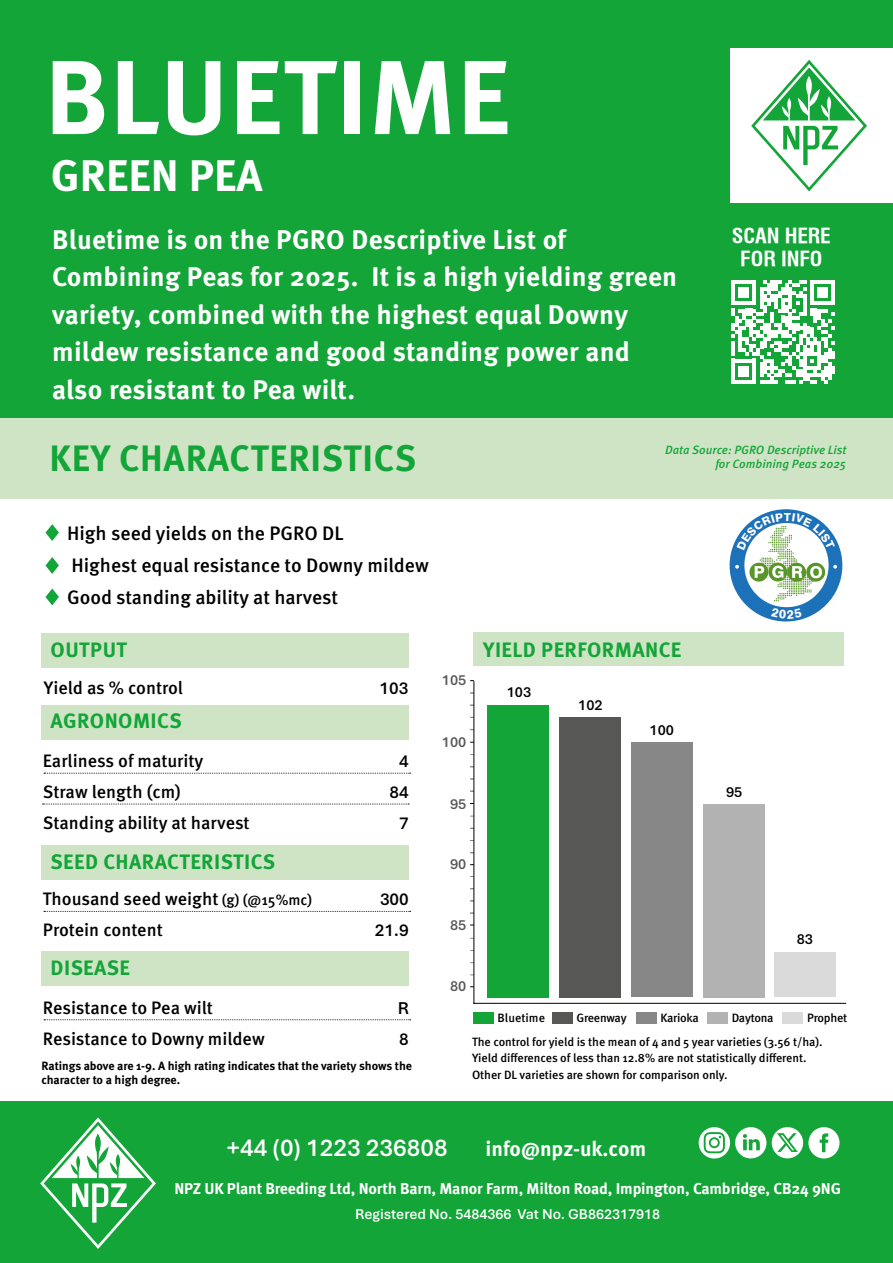
<style>
.page{position:relative;width:893px;height:1263px;background:#fff}
.page>*{position:absolute;margin:0;border:0;box-sizing:border-box;transform-origin:0 0}
.t1{font:700 105px "Meta Pro";letter-spacing:.01em;color:#fff}
.t2{font:700 44.25px "Meta Pro";color:#fff}
.t3{font:700 36.75px "Meta Pro";letter-spacing:.02em;color:#13a538}
.t4{font:700 27px/37.5px "Meta Pro";letter-spacing:.01em;color:#fff}
.t5{font:600 25.5px "Aptos";color:#fff}
.t6{font:700 21px "Meta Pro";letter-spacing:-.005em;color:#fff}
.t7{font:700 20.85px "Meta Pro";letter-spacing:.02em;color:#13a538}
.t8{font:20.1px/23.1px "Swiss 721 Bold Condensed BT";letter-spacing:-.005em;color:#fff;text-align:center;scale:1.07 1}
.t9{font:500 19.5px/31.5px "Meta Pro";color:#000}
.t10{font:500 18px "Meta Pro";color:#000}
.t11{font:600 18px "Aptos";color:#000}
.t12{font:700 15.75px "Meta Pro";letter-spacing:-.01em;color:#fff}
.t13{font:600 15.3px "Aptos";color:#575756}
.t14{font:600 15.3px "Aptos";color:#000}
.t15{font:600 15px "Aptos";color:#fff}
.t16{font:500 12.15px "Meta Pro";letter-spacing:-.02em;color:#000}
.t17{font:500 12.15px "Meta Pro";color:#000}
.t18{font:500 12px/16.5px "Meta Pro";letter-spacing:-.005em;color:#000}
.t19{font:700 12px/14.4px "Meta Pro";letter-spacing:-.005em;color:#000}
.t20{font:italic 500 12px/14.4px "Meta Pro";color:#13a538;text-align:right}
.s1{font-size:15px}
</style>
<div class="page">
<div style="left:0;top:412px;width:893px;height:87px;background:#cfe4c5"></div>
<div style="left:42px;top:633px;width:367px;height:35px;background:#cfe4c5"></div>
<div style="left:42px;top:705px;width:367px;height:34px;background:#cfe4c5"></div>
<svg style="left:44px;top:773px;width:367px;height:1px"></svg>
<svg style="left:43px;top:804px;width:366px;height:1px"></svg>
<div style="left:0;top:0;width:893px;height:417px;background:#13a538"></div>
<svg style="left:731px;top:280px;width:104px;height:104px"></svg>
<div style="left:730px;top:48px;width:163px;height:155px;background:#fff"></div>
<svg style="left:751px;top:60px;width:116px;height:131px"></svg>
<svg style="left:45px;top:524px;width:14px;height:17px"></svg>
<svg style="left:45px;top:557px;width:14px;height:17px"></svg>
<svg style="left:45px;top:588px;width:14px;height:17px"></svg>
<div style="left:473px;top:633px;width:371px;height:33px;background:#cfe4c5"></div>
<div style="left:473px;top:1012px;width:20px;height:12px;background:#13a538"></div>
<div style="left:552px;top:1012px;width:20px;height:11px;background:#575756"></div>
<svg style="left:727px;top:507px;width:118px;height:117px"></svg>
<div style="left:730px;top:509px;width:112px;height:112px;background:#1d71b8;border-radius:50%"></div>
<div style="left:744px;top:523px;width:85px;height:84px;background:#fff;border-radius:50%"></div>
<div style="left:42px;top:845px;width:367px;height:35px;background:#cfe4c5"></div>
<svg style="left:44px;top:911px;width:367px;height:1px"></svg>
<div style="left:42px;top:951px;width:367px;height:35px;background:#cfe4c5"></div>
<svg style="left:44px;top:1019px;width:367px;height:1px"></svg>
<div style="left:636px;top:1012px;width:20px;height:11px;background:#878787"></div>
<div style="left:707px;top:1012px;width:21px;height:11px;background:#b3b2b2"></div>
<div style="left:783px;top:1012px;width:20px;height:11px;background:#dadada"></div>
<div style="left:0;top:1102px;width:893px;height:161px;background:#13a538"></div>
<svg style="left:40px;top:1117px;width:116px;height:132px"></svg>
<svg style="left:772px;top:1127px;width:67px;height:31px"></svg>
<svg style="left:699px;top:1127px;width:67px;height:31px"></svg>
<hr style="left:473px;top:1003px;width:373px;height:1px;background:#000">
<hr style="left:473px;top:681px;width:1px;height:323px;background:#000">
<div style="left:487px;top:705px;width:62px;height:292px;background:#13a538"></div>
<div style="left:559px;top:717px;width:62px;height:280px;background:#575756"></div>
<div style="left:631px;top:743px;width:62px;height:254px;background:#878787"></div>
<div style="left:703px;top:804px;width:62px;height:193px;background:#b3b2b2"></div>
<div style="left:774px;top:952px;width:62px;height:45px;background:#dadada"></div>
<svg style="left:735px;top:512px;width:102px;height:89px"></svg>
<h1 class="t1" style="left:45px;top:16px;width:467px">BLUETIME</h1>
<h2 class="t2" style="left:51px;top:141px;width:213px">GREEN PEA</h2>
<p class="t4" style="left:52px;top:219px;width:627px">Bluetime is on the PGRO Descriptive List of Combining Peas for 2025. It is a high yielding green variety, combined with the highest equal Downy mildew resistance and good standing power and also resistant to Pea wilt.</p>
<p class="t8" style="left:732px;top:224px;width:94px">SCAN HERE<br>FOR INFO</p>
<h3 class="t3" style="left:50px;top:430px;width:368px">KEY CHARACTERISTICS</h3>
<p class="t20" style="left:665px;top:442px;width:183px">Data Source: PGRO Descriptive List for Combining Peas 2025</p>
<p class="t9" style="left:67px;top:517px;width:363px">High seed yields on the PGRO DL<br>Highest equal resistance to Downy mildew<br>Good standing ability at harvest</p>
<p class="t7" style="left:51px;top:634px;width:78px">OUTPUT</p>
<p class="t10" style="left:44px;top:674px;width:140px">Yield as % control</p>
<p class="t11" style="left:380px;top:676px;width:30px">103</p>
<p class="t7" style="left:51px;top:705px;width:133px">AGRONOMICS</p>
<p class="t10" style="left:43px;top:747px;width:162px">Earliness of maturity</p>
<p class="t11" style="left:399px;top:749px;width:11px">4</p>
<p class="t10" style="left:43px;top:778px;width:140px">Straw length (cm)</p>
<p class="t11" style="left:390px;top:780px;width:21px">84</p>
<p class="t10" style="left:43px;top:809px;width:208px">Standing ability at harvest</p>
<p class="t11" style="left:399px;top:811px;width:11px">7</p>
<p class="t7" style="left:51px;top:845px;width:226px">SEED CHARACTERISTICS</p>
<p class="t10" style="left:43px;top:885px;width:271px">Thousand seed weight <span class="s1">(g) (@15%mc)</span></p>
<p class="t11" style="left:380px;top:887px;width:30px">300</p>
<p class="t10" style="left:43px;top:916px;width:122px">Protein content</p>
<p class="t11" style="left:375px;top:918px;width:36px">21.9</p>
<p class="t7" style="left:51px;top:951px;width:81px">DISEASE</p>
<p class="t10" style="left:43px;top:993px;width:172px">Resistance to Pea wilt</p>
<p class="t11" style="left:398px;top:995px;width:13px">R</p>
<p class="t10" style="left:43px;top:1025px;width:223px">Resistance to Downy mildew</p>
<p class="t11" style="left:399px;top:1027px;width:11px">8</p>
<p class="t19" style="left:41px;top:1058px;width:372px">Ratings above are 1-9. A high rating indicates that the variety shows the character to a high degree.</p>
<p class="t13" style="left:442px;top:669px;width:26px">105</p>
<p class="t13" style="left:442px;top:731px;width:26px">100</p>
<p class="t7" style="left:483px;top:634px;width:200px">YIELD PERFORMANCE</p>
<p class="t14" style="left:507px;top:682px;width:26px">103</p>
<p class="t14" style="left:578px;top:695px;width:26px">102</p>
<p class="t14" style="left:650px;top:720px;width:26px">100</p>
<p class="t13" style="left:450px;top:794px;width:18px">95</p>
<p class="t13" style="left:450px;top:854px;width:18px">90</p>
<p class="t14" style="left:726px;top:782px;width:18px">95</p>
<p class="t13" style="left:450px;top:914px;width:18px">85</p>
<p class="t13" style="left:450px;top:976px;width:18px">80</p>
<p class="t17" style="left:498px;top:1009px;width:49px">Bluetime</p>
<p class="t16" style="left:576px;top:1008px;width:52px">Greenway</p>
<p class="t14" style="left:797px;top:928px;width:18px">83</p>
<p class="t16" style="left:660px;top:1008px;width:40px">Karioka</p>
<p class="t16" style="left:732px;top:1008px;width:43px">Daytona</p>
<p class="t16" style="left:807px;top:1008px;width:42px">Prophet</p>
<p class="t18" style="left:472px;top:1032px;width:352px">The control for yield is the mean of 4 and 5 year varieties (3.56 t/ha).<br>Yield differences of less than 12.8% are not statistically different.<br>Other DL varieties are shown for comparison only.</p>
<p class="t5" style="left:226px;top:1130px;width:223px">+44 (0) 1223 236808</p>
<p class="t6" style="left:486px;top:1132px;width:162px">info@npz-uk.com</p>
<p class="t12" style="left:174px;top:1176px;width:668px">NPZ UK Plant Breeding Ltd, North Barn, Manor Farm, Milton Road, Impington, Cambridge, CB24 9NG</p>
<p class="t15" style="left:355px;top:1204px;width:306px">Registered No. 5484366 Vat No. GB862317918</p>
</div>
